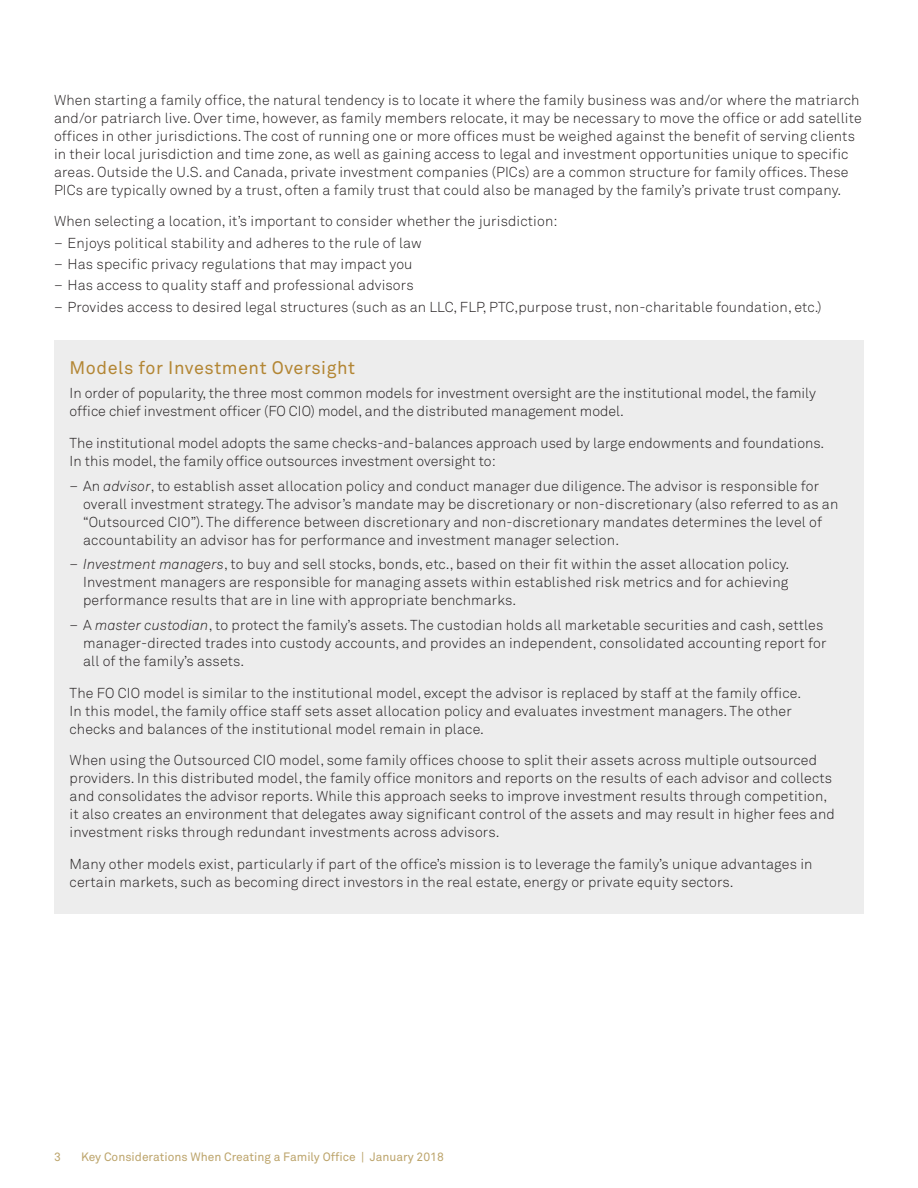
<style>
.page{position:relative;width:918px;height:1188px;background:#fff}
.page>*{position:absolute;margin:0;border:0;box-sizing:border-box;transform-origin:0 0}
.SUB-Title_-_12_14{font:18px "Akkurat Pro";letter-spacing:.03em;color:#b38634}
.Body_125B4{font:300 14.25px/18px "Akkurat Pro";letter-spacing:.01em;color:#231f20}
.Body_0625B4{font:300 14.25px/18px "Akkurat Pro";color:#231f20}
.t1{font:12px "Akkurat Pro";color:#bca46b}
.s1{font-style:italic}
</style>
<div class="page">
<div style="left:54px;top:341px;width:810px;height:573px;background:#ededed"></div>
<p class="Body_125B4" style="left:54px;top:91px;width:809px">When starting a family office, the natural tendency is to locate it where the family business was and/or where the matriarch and/or patriarch live. Over time, however, as family members relocate, it may be necessary to move the office or add satellite offices in other jurisdictions. The cost of running one or more offices must be weighed against the benefit of serving clients in their local jurisdiction and time zone, as well as gaining access to legal and investment opportunities unique to specific areas. Outside the U.S. and Canada, private investment companies (PICs) are a common structure for family offices. These PICs are typically owned by a trust, often a family trust that could also be managed by the family’s private trust company.</p>
<p class="Body_125B4" style="left:54px;top:212px;width:505px">When selecting a location, it’s important to consider whether the jurisdiction:</p>
<p class="Body_125B4" style="left:54px;top:234px;width:369px">– Enjoys political stability and adheres to the rule of law</p>
<p class="Body_125B4" style="left:54px;top:255px;width:360px">– Has specific privacy regulations that may impact you</p>
<p class="Body_125B4" style="left:54px;top:277px;width:361px">– Has access to quality staff and professional advisors</p>
<p class="Body_125B4" style="left:54px;top:298px;width:769px">– Provides access to desired legal structures (such as an LLC, FLP, PTC,purpose trust, non-charitable foundation, etc.)</p>
<p class="SUB-Title_-_12_14" style="left:70px;top:357px;width:287px">Models for Investment Oversight</p>
<p class="Body_0625B4" style="left:70px;top:384px;width:748px">In order of popularity, the three most common models for investment oversight are the institutional model, the family office chief investment officer (FO CIO) model, and the distributed management model.</p>
<p class="Body_125B4" style="left:70px;top:434px;width:756px">The institutional model adopts the same checks-and-balances approach used by large endowments and foundations.<br>In this model, the family office outsources investment oversight to:</p>
<p class="Body_125B4" style="left:83px;top:477px;width:757px;text-indent:-14px">– An <span class="s1">advisor</span>, to establish asset allocation policy and conduct manager due diligence. The advisor is responsible for overall investment strategy. The advisor’s mandate may be discretionary or non-discretionary (also referred to as an “Outsourced CIO”). The difference between discretionary and non-discretionary mandates determines the level of accountability an advisor has for performance and investment manager selection.</p>
<p class="Body_125B4" style="left:83px;top:555px;width:708px;text-align:justify;text-indent:-14px">– <span class="s1">Investment managers</span>, to buy and sell stocks, bonds, etc., based on their fit within the asset allocation policy.<br>Investment managers are responsible for managing assets within established risk metrics and for achieving performance results that are in line with appropriate benchmarks.</p>
<p class="Body_125B4" style="left:83px;top:616px;width:745px;text-indent:-14px">– A <span class="s1">master custodian</span>, to protect the family’s assets. The custodian holds all marketable securities and cash, settles manager-directed trades into custody accounts, and provides an independent, consolidated accounting report for all of the family’s assets.</p>
<p class="Body_125B4" style="left:70px;top:684px;width:733px">The FO CIO model is similar to the institutional model, except the advisor is replaced by staff at the family office.<br>In this model, the family office staff sets asset allocation policy and evaluates investment managers. The other checks and balances of the institutional model remain in place.</p>
<p class="Body_125B4" style="left:70px;top:751px;width:767px">When using the Outsourced CIO model, some family offices choose to split their assets across multiple outsourced providers. In this distributed model, the family office monitors and reports on the results of each advisor and collects and consolidates the advisor reports. While this approach seeks to improve investment results through competition, it also creates an environment that delegates away significant control of the assets and may result in higher fees and investment risks through redundant investments across advisors.</p>
<p class="Body_125B4" style="left:70px;top:855px;width:744px">Many other models exist, particularly if part of the office’s mission is to leverage the family’s unique advantages in certain markets, such as becoming direct investors in the real estate, energy or private equity sectors.</p>
<p class="t1" style="left:54px;top:1150px;width:8px">3</p>
<p class="t1" style="left:81px;top:1150px;width:364px">Key Considerations When Creating a Family Office | January 2018</p>
</div>
